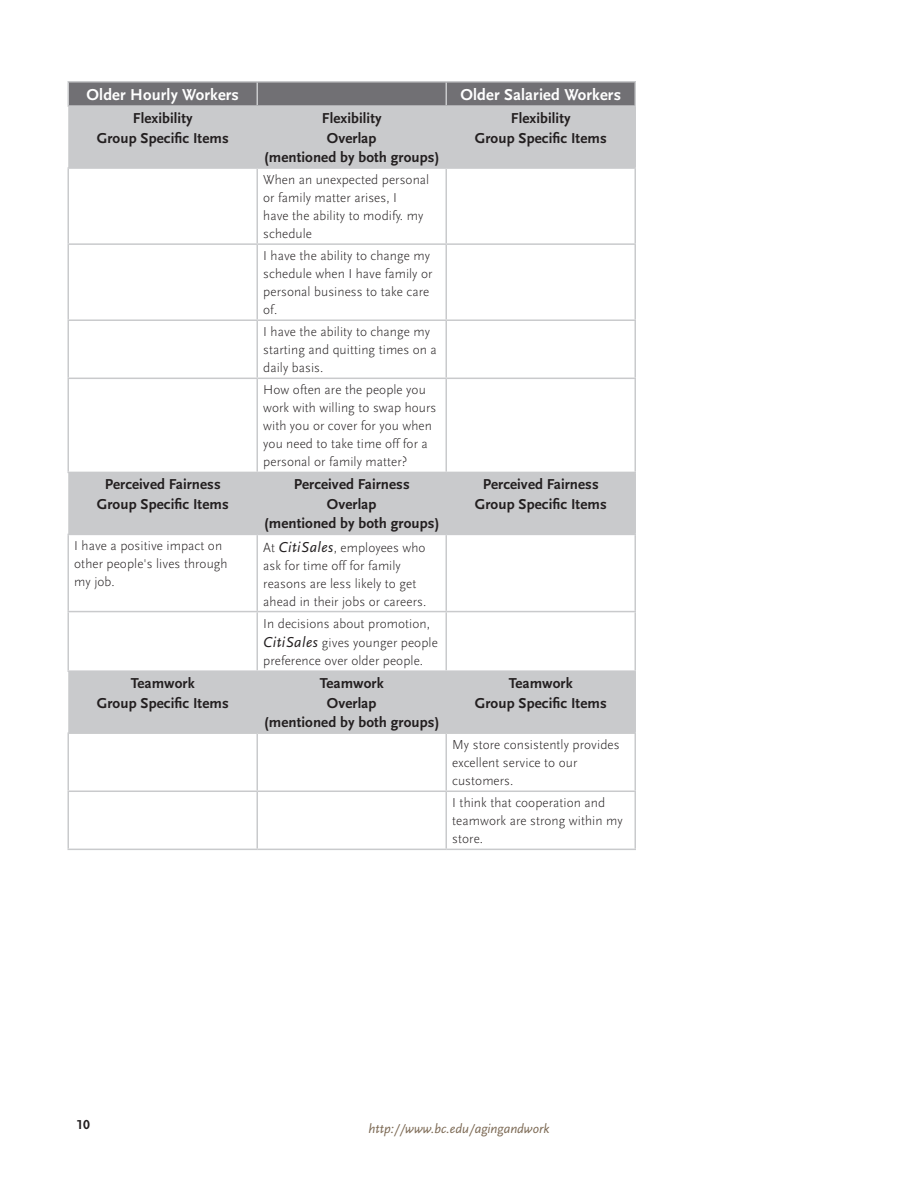
<style>
.page{position:relative;width:918px;height:1188px;background:#fff}
.page>*{position:absolute;margin:0;border:0;box-sizing:border-box;transform-origin:0 0}
.t1{font:700 16.5px "Scala Sans";letter-spacing:.01em;color:#fff}
.t2{font:700 15px/19.5px "Scala Sans";letter-spacing:.005em;color:#231f20;text-align:center}
.t3{font:300 13.5px/18px "Scala Sans";letter-spacing:.005em;color:#231f20}
.t4{font:italic 13.5px "Scala Sans";color:#7c6954}
.t5{font:700 13.5px "Scala Sans Caps";color:#231f20}
.s1{font-weight:400;font-style:italic;font-size:15px}
</style>
<div class="page">
<svg style="left:68px;top:107px;width:566px;height:625px"></svg>
<hr style="left:68px;top:81px;width:189px;height:1px;background:#c9cacc">
<hr style="left:257px;top:81px;width:189px;height:1px;background:#c9cacc">
<hr style="left:446px;top:81px;width:190px;height:1px;background:#c9cacc">
<div style="left:68px;top:82px;width:567px;height:23px;background:#717074"></div>
<hr style="left:634px;top:83px;width:2px;height:22px;background:#c9cacc">
<hr style="left:68px;top:105px;width:189px;height:2px;background:#c9cacc">
<hr style="left:257px;top:105px;width:189px;height:2px;background:#c9cacc">
<hr style="left:446px;top:105px;width:190px;height:2px;background:#c9cacc">
<hr style="left:446px;top:107px;width:1px;height:60px;background:#c9cacc">
<hr style="left:634px;top:107px;width:2px;height:60px;background:#c9cacc">
<hr style="left:68px;top:167px;width:189px;height:2px;background:#c9cacc">
<hr style="left:68px;top:169px;width:1px;height:74px;background:#c9cacc">
<hr style="left:257px;top:167px;width:189px;height:2px;background:#c9cacc">
<hr style="left:256px;top:169px;width:2px;height:74px;background:#c9cacc">
<hr style="left:446px;top:167px;width:190px;height:2px;background:#c9cacc">
<hr style="left:446px;top:169px;width:1px;height:74px;background:#c9cacc">
<hr style="left:634px;top:169px;width:2px;height:74px;background:#c9cacc">
<hr style="left:68px;top:243px;width:189px;height:2px;background:#c9cacc">
<hr style="left:68px;top:245px;width:1px;height:74px;background:#c9cacc">
<hr style="left:257px;top:243px;width:189px;height:2px;background:#c9cacc">
<hr style="left:256px;top:245px;width:2px;height:74px;background:#c9cacc">
<hr style="left:446px;top:243px;width:190px;height:2px;background:#c9cacc">
<hr style="left:446px;top:245px;width:1px;height:74px;background:#c9cacc">
<hr style="left:634px;top:245px;width:2px;height:74px;background:#c9cacc">
<hr style="left:68px;top:319px;width:189px;height:2px;background:#c9cacc">
<hr style="left:68px;top:321px;width:1px;height:57px;background:#c9cacc">
<hr style="left:257px;top:319px;width:189px;height:2px;background:#c9cacc">
<hr style="left:256px;top:321px;width:2px;height:57px;background:#c9cacc">
<hr style="left:446px;top:319px;width:190px;height:2px;background:#c9cacc">
<hr style="left:446px;top:321px;width:1px;height:57px;background:#c9cacc">
<hr style="left:634px;top:321px;width:2px;height:57px;background:#c9cacc">
<hr style="left:68px;top:378px;width:189px;height:1px;background:#c9cacc">
<hr style="left:68px;top:379px;width:1px;height:93px;background:#c9cacc">
<hr style="left:257px;top:378px;width:189px;height:1px;background:#c9cacc">
<hr style="left:256px;top:379px;width:2px;height:93px;background:#c9cacc">
<hr style="left:446px;top:378px;width:190px;height:1px;background:#c9cacc">
<hr style="left:446px;top:379px;width:1px;height:93px;background:#c9cacc">
<hr style="left:634px;top:379px;width:2px;height:93px;background:#c9cacc">
<hr style="left:68px;top:472px;width:189px;height:1px;background:#c9cacc">
<hr style="left:257px;top:472px;width:189px;height:1px;background:#c9cacc">
<hr style="left:446px;top:472px;width:190px;height:1px;background:#c9cacc">
<hr style="left:446px;top:473px;width:1px;height:61px;background:#c9cacc">
<hr style="left:634px;top:473px;width:2px;height:61px;background:#c9cacc">
<hr style="left:68px;top:534px;width:189px;height:1px;background:#c9cacc">
<hr style="left:68px;top:535px;width:1px;height:76px;background:#c9cacc">
<hr style="left:257px;top:534px;width:189px;height:1px;background:#c9cacc">
<hr style="left:256px;top:535px;width:2px;height:76px;background:#c9cacc">
<hr style="left:446px;top:534px;width:190px;height:1px;background:#c9cacc">
<hr style="left:446px;top:535px;width:1px;height:76px;background:#c9cacc">
<hr style="left:634px;top:535px;width:2px;height:76px;background:#c9cacc">
<hr style="left:68px;top:611px;width:189px;height:1px;background:#c9cacc">
<hr style="left:68px;top:612px;width:1px;height:58px;background:#c9cacc">
<hr style="left:257px;top:611px;width:189px;height:1px;background:#c9cacc">
<hr style="left:256px;top:612px;width:2px;height:58px;background:#c9cacc">
<hr style="left:446px;top:611px;width:190px;height:1px;background:#c9cacc">
<hr style="left:446px;top:612px;width:1px;height:58px;background:#c9cacc">
<hr style="left:634px;top:612px;width:2px;height:58px;background:#c9cacc">
<hr style="left:68px;top:670px;width:189px;height:2px;background:#c9cacc">
<hr style="left:257px;top:670px;width:189px;height:2px;background:#c9cacc">
<hr style="left:446px;top:670px;width:190px;height:2px;background:#c9cacc">
<hr style="left:446px;top:672px;width:1px;height:60px;background:#c9cacc">
<hr style="left:634px;top:672px;width:2px;height:60px;background:#c9cacc">
<hr style="left:68px;top:732px;width:189px;height:2px;background:#c9cacc">
<hr style="left:68px;top:734px;width:1px;height:57px;background:#c9cacc">
<hr style="left:257px;top:732px;width:189px;height:2px;background:#c9cacc">
<hr style="left:256px;top:734px;width:2px;height:57px;background:#c9cacc">
<hr style="left:446px;top:732px;width:190px;height:2px;background:#c9cacc">
<hr style="left:446px;top:734px;width:1px;height:57px;background:#c9cacc">
<hr style="left:634px;top:734px;width:2px;height:57px;background:#c9cacc">
<hr style="left:68px;top:791px;width:189px;height:1px;background:#c9cacc">
<hr style="left:68px;top:792px;width:1px;height:57px;background:#c9cacc">
<hr style="left:257px;top:791px;width:189px;height:1px;background:#c9cacc">
<hr style="left:256px;top:792px;width:2px;height:57px;background:#c9cacc">
<hr style="left:446px;top:791px;width:190px;height:1px;background:#c9cacc">
<hr style="left:446px;top:792px;width:1px;height:57px;background:#c9cacc">
<hr style="left:634px;top:792px;width:2px;height:57px;background:#c9cacc">
<hr style="left:68px;top:849px;width:189px;height:1px;background:#c9cacc">
<hr style="left:257px;top:849px;width:189px;height:1px;background:#c9cacc">
<hr style="left:446px;top:849px;width:190px;height:1px;background:#c9cacc">
<p class="t1" style="left:86px;top:86px;width:154px">Older Hourly Workers</p>
<p class="t1" style="left:460px;top:86px;width:162px">Older Salaried Workers</p>
<p class="t2" style="left:97px;top:109px;width:133px">Flexibility<br>Group Specific Items</p>
<p class="t2" style="left:264px;top:109px;width:177px">Flexibility<br>Overlap<br>(mentioned by both groups)</p>
<p class="t2" style="left:475px;top:109px;width:133px">Flexibility<br>Group Specific Items</p>
<p class="t3" style="left:263px;top:171px;width:168px">When an unexpected personal or family matter arises, I<br>have the ability to modify. my schedule</p>
<p class="t3" style="left:263px;top:247px;width:171px">I have the ability to change my schedule when I have family or personal business to take care of.</p>
<p class="t3" style="left:263px;top:323px;width:175px">I have the ability to change my starting and quitting times on a daily basis.</p>
<p class="t3" style="left:263px;top:381px;width:175px">How often are the people you work with willing to swap hours with you or cover for you when you need to take time off for a personal or family matter?</p>
<p class="t2" style="left:97px;top:475px;width:133px">Perceived Fairness<br>Group Specific Items</p>
<p class="t2" style="left:264px;top:475px;width:177px">Perceived Fairness<br>Overlap<br>(mentioned by both groups)</p>
<p class="t2" style="left:475px;top:475px;width:133px">Perceived Fairness<br>Group Specific Items</p>
<p class="t3" style="left:74px;top:537px;width:155px">I have a positive impact on other people's lives through my job.</p>
<p class="t3" style="left:263px;top:538px;width:165px">At <span class="s1">CitiSales</span>, employees who ask for time off for family reasons are less likely to get ahead in their jobs or careers.</p>
<p class="t3" style="left:263px;top:614px;width:176px;line-height:19.5px">In decisions about promotion,<br><span class="s1">CitiSales</span> gives younger people</p>
<p class="t3" style="left:263px;top:652px;width:161px">preference over older people.</p>
<p class="t2" style="left:97px;top:674px;width:133px">Teamwork<br>Group Specific Items</p>
<p class="t2" style="left:264px;top:674px;width:177px">Teamwork<br>Overlap<br>(mentioned by both groups)</p>
<p class="t2" style="left:475px;top:674px;width:133px">Teamwork<br>Group Specific Items</p>
<p class="t3" style="left:452px;top:736px;width:169px">My store consistently provides excellent service to our customers.</p>
<p class="t3" style="left:452px;top:794px;width:172px">I think that cooperation and teamwork are strong within my store.</p>
<p class="t5" style="left:76px;top:1117px;width:15px">10</p>
<p class="t4" style="left:369px;top:1122px;width:182px">http://www.bc.edu/agingandwork</p>
</div>
